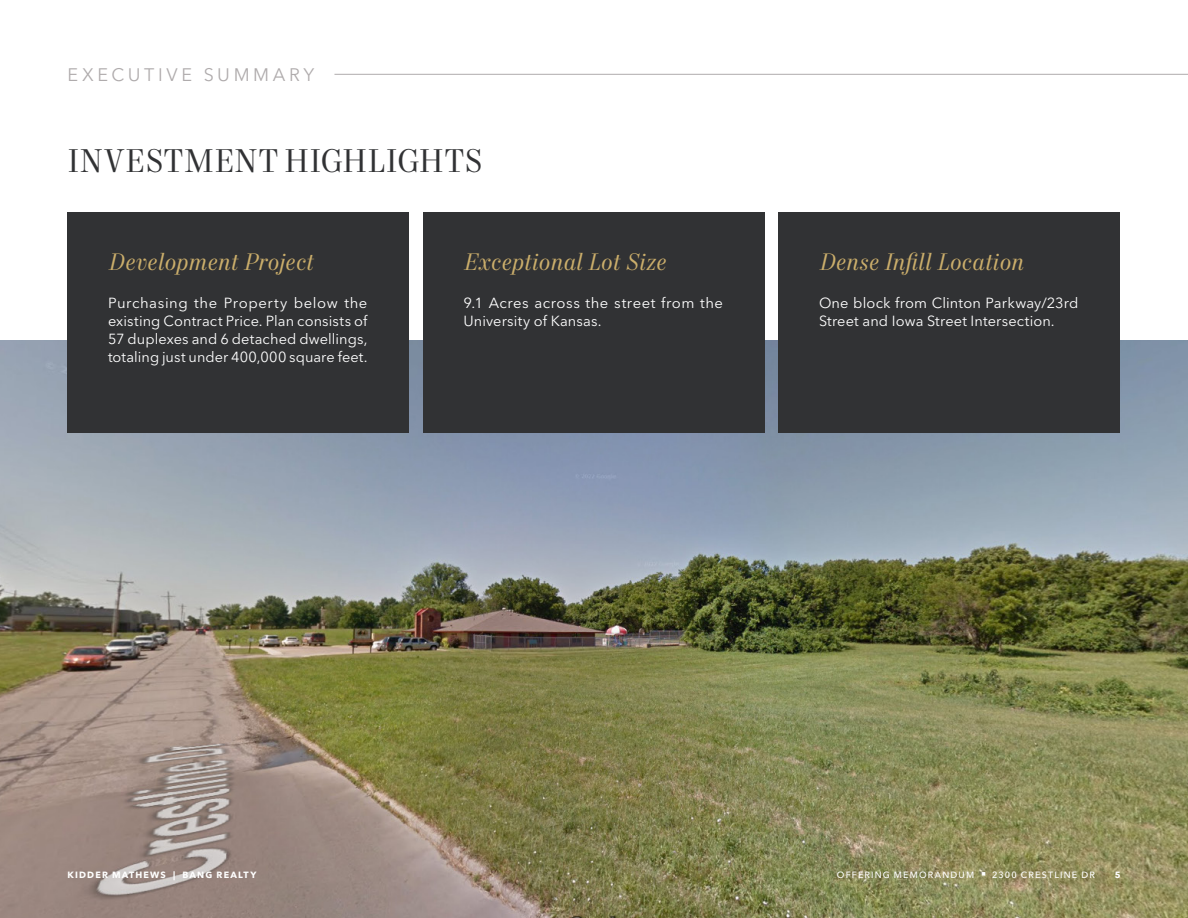
<style>
.page{position:relative;width:1188px;height:918px;background:#fff}
.page>*{position:absolute;margin:0;border:0;box-sizing:border-box;transform-origin:0 0}
.Headline_-_Level_2_-_Charcoal_2023{font:33px "Mort Modern 08";letter-spacing:.005em;color:#313234}
.Callout_Text_-_Italics_-_Gold_2023{font:italic 24px "Mort Modern 08";letter-spacing:.01em;color:#cbae6b}
.Section_Identifier_-_Sterling_2023{font:18px "Avenir Next LT Pro";letter-spacing:.2em;color:#afabac}
.Body_Copy_-_White_2023{font:14.55px/18px "Avenir Next LT Pro";letter-spacing:.01em;color:#fff}
.t1{font:500 9px "Avenir Next LT Pro";letter-spacing:.13em;color:#fff}
.t2{font:700 9px "Avenir Next LT Pro";letter-spacing:.13em;color:#fff}
</style>
<div class="page">
<img style="left:0;top:341px;width:1188px;height:577px">
<div style="left:68px;top:213px;width:342px;height:220px;background:#313234"></div>
<div style="left:423px;top:213px;width:342px;height:220px;background:#313234"></div>
<div style="left:778px;top:213px;width:342px;height:220px;background:#313234"></div>
<hr style="left:334px;top:74px;width:854px;height:1px;background:#afabac">
<p class="Section_Identifier_-_Sterling_2023" style="left:68px;top:64px;width:248px">EXECUTIVE SUMMARY</p>
<p class="Headline_-_Level_2_-_Charcoal_2023" style="left:68px;top:141px;width:417px">INVESTMENT HIGHLIGHTS</p>
<p class="Callout_Text_-_Italics_-_Gold_2023" style="left:108px;top:248px;width:208px">Development Project</p>
<p class="Body_Copy_-_White_2023" style="left:108px;top:294px;width:261px;text-align:justify">Purchasing the Property below the existing Contract Price. Plan consists of 57 duplexes and 6 detached dwellings, totaling just under 400,000 square feet.</p>
<p class="Callout_Text_-_Italics_-_Gold_2023" style="left:464px;top:248px;width:205px">Exceptional Lot Size</p>
<p class="Body_Copy_-_White_2023" style="left:464px;top:294px;width:261px">9.1 Acres across the street from the<br>University of Kansas.</p>
<p class="Callout_Text_-_Italics_-_Gold_2023" style="left:819px;top:248px;width:207px">Dense Infill Location</p>
<p class="Body_Copy_-_White_2023" style="left:819px;top:294px;width:261px">One block from Clinton Parkway/23rd<br>Street and Iowa Street Intersection.</p>
<p class="t2" style="left:68px;top:869px;width:190px">KIDDER MATHEWS | BANG REALTY</p>
<p class="t1" style="left:837px;top:869px;width:259px">OFFERING MEMORANDUM ■ 2300 CRESTLINE DR</p>
<p class="t2" style="left:1115px;top:869px;width:7px">5</p>
</div>
